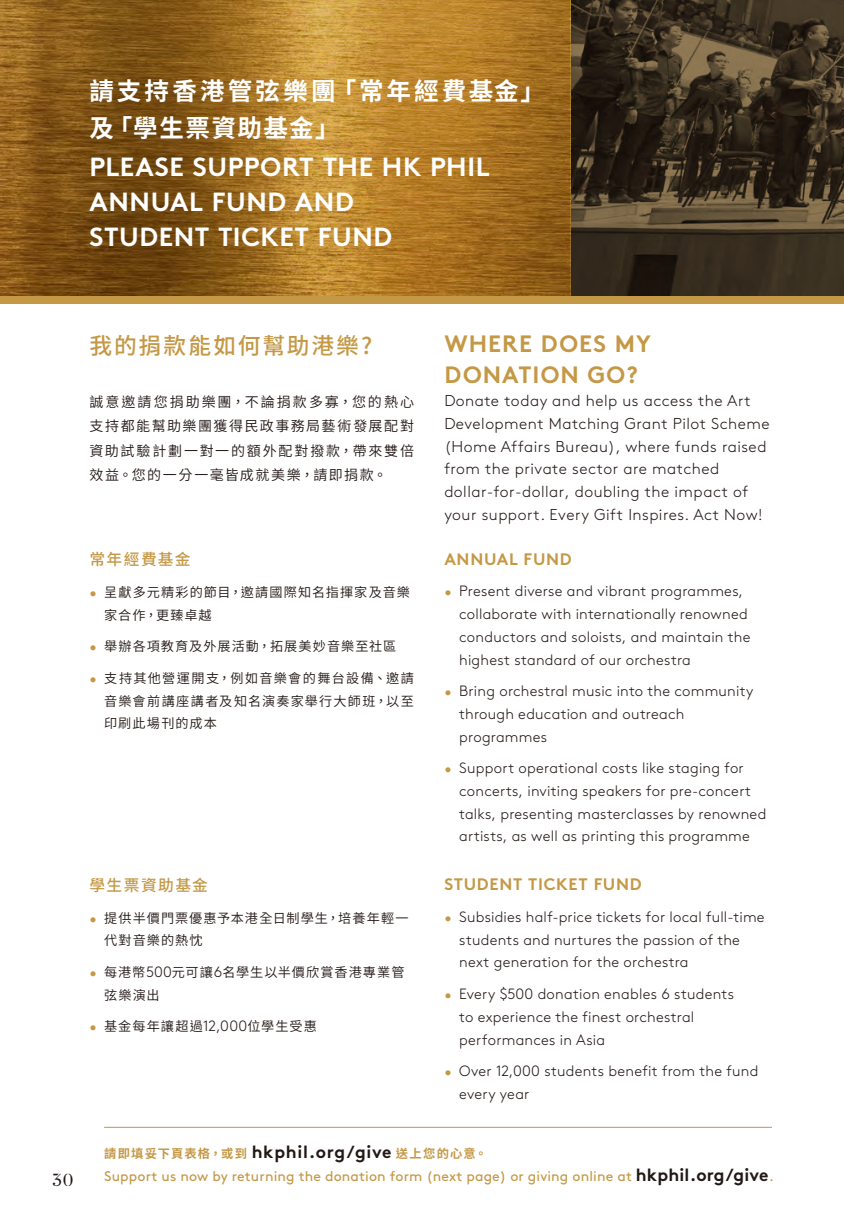
<style>
.page{position:relative;width:844px;height:1226px;background:#fff}
.page>*{position:absolute;margin:0;border:0;box-sizing:border-box;transform-origin:0 0}
.t1{font:700 26.25px/35px "Brown";letter-spacing:.025em;color:#fff}
.t2{font:700 24.5px/36.8px "Noto Sans CJ Ktc";letter-spacing:.12em;color:#fff}
.t3{font:700 23.62px/31.5px "Brown";letter-spacing:.045em;color:#c49845}
.t4{font:500 22.75px "Noto Sans CJ Ktc";letter-spacing:.085em;color:#c49845}
.t5{font:500 17.5px "Danmark";color:#221815}
.t6{font:700 16.62px "Brown";letter-spacing:.045em;color:#c49845}
.t7{font:300 15.75px/22.8px "Brown";letter-spacing:.03em;color:#221815}
.t8{font:500 15.75px "Noto Sans CJ Ktc";letter-spacing:.09em;color:#c49845}
.t9{font:300 14.88px/22.8px "Brown";letter-spacing:.015em;color:#221815}
.t10{font:600 14px/24.5px "Noto Sans CJ Ktc";letter-spacing:.12em;color:#221815;text-align:justify}
.t11{font:14px "Brown";letter-spacing:.01em;color:#c49845}
.t12{font:600 13.12px/22.8px "Noto Sans CJ Ktc";letter-spacing:.085em;color:#221815}
.t13{font:700 12.25px "Noto Sans CJ Ktc";letter-spacing:.1em;color:#c49845}
.s1{font-family:"Brown";font-weight:300;font-size:14px;color:#c49845}
.s2{font-family:"Brown";font-weight:300;font-size:14.88px}
.s3{font-size:14px;color:#c49845}
.s4{font-family:"Brown";font-size:17.5px;color:#221815}
.s5{font-weight:700;font-size:17.5px;color:#221815}
</style>
<div class="page">
<svg style="left:570px;top:0;width:273px;height:296px;background:#3c3121"></svg>
<svg style="left:0;top:0;width:570px;height:296px;background:#9d6c21"></svg>
<div style="left:0;top:296px;width:843px;height:8px;background:#c49845"></div>
<hr style="left:104px;top:1126px;width:667px;height:1px;background:#c49845">
<h2 class="t2" style="left:89px;top:73px;width:457px">請支持香港管弦樂團「常年經費基金」及「學生票資助基金」</h2>
<h1 class="t1" style="left:89px;top:146px;width:402px">PLEASE SUPPORT THE HK PHIL<br>ANNUAL FUND AND<br>STUDENT TICKET FUND</h1>
<h3 class="t4" style="left:89px;top:333px;width:284px">我的捐款能如何幫助港樂?</h3>
<p class="t10" style="left:89px;top:390px;width:326px">誠意邀請您捐助樂團，不論捐款多寡，您的熱心支持都能幫助樂團獲得民政事務局藝術發展配對資助試驗計劃一對一的額外配對撥款，帶來雙倍效益。您的一分一毫皆成就美樂，請即捐款。</p>
<p class="t8" style="left:89px;top:551px;width:103px">常年經費基金</p>
<p class="t12" style="left:104px;top:581px;width:307px;text-indent:-15px"><span class="s1">•</span> 呈獻多元精彩的節目，邀請國際知名指揮家及音樂家合作，更臻卓越</p>
<p class="t12" style="left:89px;top:635px;width:308px"><span class="s1">•</span> 舉辦各項教育及外展活動，拓展美妙音樂至社區</p>
<p class="t12" style="left:104px;top:667px;width:311px;text-align:justify;text-indent:-15px"><span class="s1">•</span> 支持其他營運開支，例如音樂會的舞台設備、邀請音樂會前講座講者及知名演奏家舉行大師班，以至印刷此場刊的成本</p>
<p class="t8" style="left:89px;top:876px;width:120px">學生票資助基金</p>
<p class="t12" style="left:104px;top:906px;width:306px;text-indent:-15px"><span class="s1">•</span> 提供半價門票優惠予本港全日制學生，培養年輕一代對音樂的熱忱</p>
<p class="t12" style="left:104px;top:961px;width:302px;text-indent:-15px"><span class="s1">•</span> 每港幣<span class="s2">500</span>元可讓<span class="s2">6</span>名學生以半價欣賞香港專業管弦樂演出</p>
<p class="t12" style="left:89px;top:1015px;width:229px"><span class="s1">•</span> 基金每年讓超過<span class="s2">12,000</span>位學生受惠</p>
<h3 class="t3" style="left:444px;top:325px;width:208px">WHERE DOES MY<br>DONATION GO?</h3>
<p class="t7" style="left:444px;top:388px;width:326px">Donate today and help us access the Art Development Matching Grant Pilot Scheme (Home Affairs Bureau), where funds raised from the private sector are matched dollar-for-dollar, doubling the impact of your support. Every Gift Inspires. Act Now!</p>
<p class="t6" style="left:444px;top:545px;width:129px">ANNUAL FUND</p>
<p class="t9" style="left:459px;top:578px;width:292px;text-indent:-15px"><span class="s3">•</span> Present diverse and vibrant programmes, collaborate with internationally renowned conductors and soloists, and maintain the highest standard of our orchestra</p>
<p class="t9" style="left:459px;top:678px;width:296px;text-indent:-15px"><span class="s3">•</span> Bring orchestral music into the community through education and outreach programmes</p>
<p class="t9" style="left:459px;top:755px;width:308px;text-indent:-15px"><span class="s3">•</span> Support operational costs like staging for concerts, inviting speakers for pre-concert talks, presenting masterclasses by renowned artists, as well as printing this programme</p>
<p class="t6" style="left:444px;top:871px;width:199px">STUDENT TICKET FUND</p>
<p class="t9" style="left:459px;top:904px;width:307px;text-indent:-15px"><span class="s3">•</span> Subsidies half-price tickets for local full-time students and nurtures the passion of the next generation for the orchestra</p>
<p class="t9" style="left:459px;top:981px;width:276px;text-indent:-15px"><span class="s3">•</span> Every $500 donation enables 6 students to experience the finest orchestral performances in Asia</p>
<p class="t9" style="left:459px;top:1058px;width:300px;text-indent:-15px"><span class="s3">•</span> Over 12,000 students benefit from the fund every year</p>
<p class="t5" style="left:52px;top:1170px;width:23px">30</p>
<p class="t13" style="left:104px;top:1146px;width:384px">請即填妥下頁表格，或到 <span class="s4">hkphil.org/give</span> 送上您的心意。</p>
<p class="t11" style="left:104px;top:1165px;width:671px">Support us now by returning the donation form (next page) or giving online at <span class="s5">hkphil.org/give</span>.</p>
</div>
